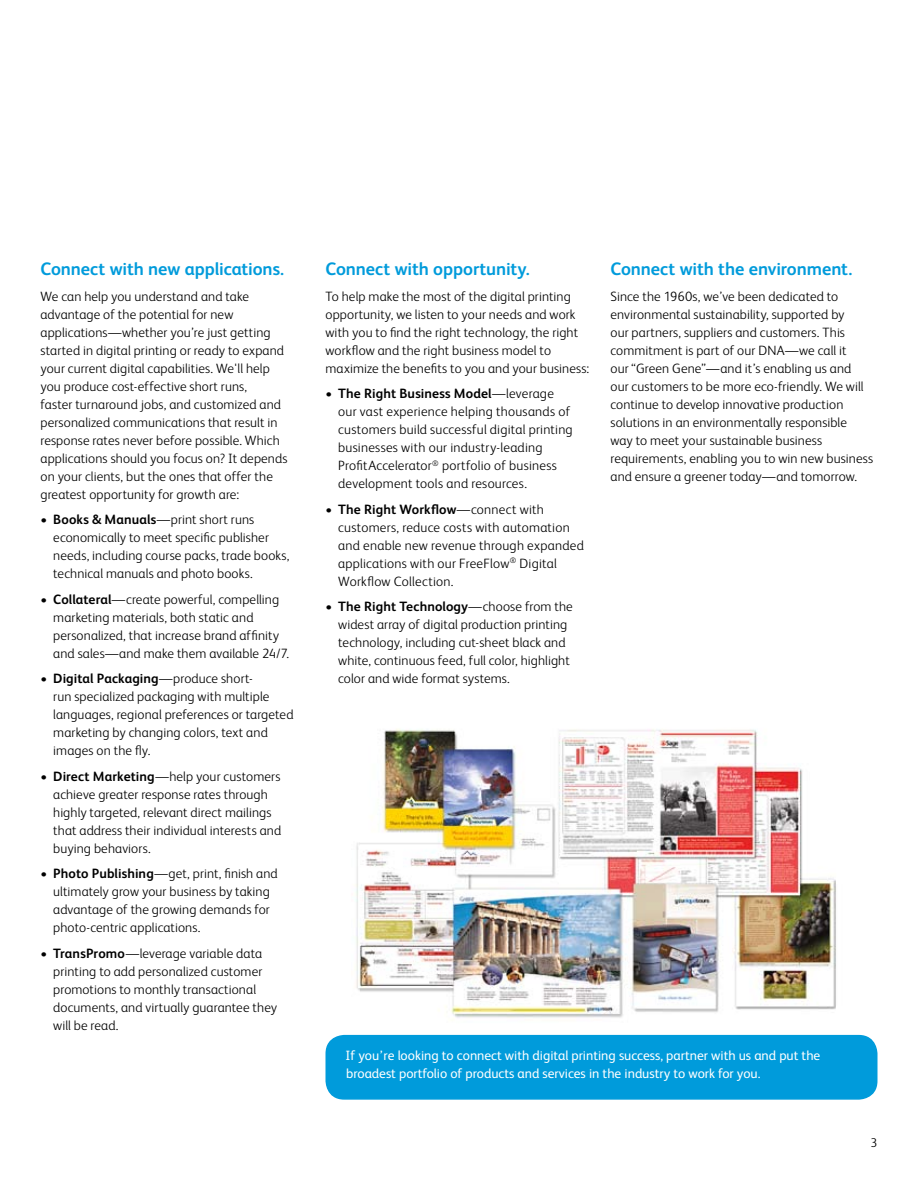
<style>
.page{position:relative;width:918px;height:1188px;background:#fff}
.page>*{position:absolute;margin:0;border:0;box-sizing:border-box;transform-origin:0 0}
.t1{font:700 18px "Xerox Sans";letter-spacing:-.005em;color:#009bdb}
.t2{font:300 13.5px/18px "Xerox Sans";letter-spacing:.01em;color:#000}
.t3{font:13.5px/18px "Xerox Sans";color:#fff}
.t4{font:300 12.75px "Xerox Sans";color:#000}
.s1{font-weight:700}
</style>
<div class="page">
<img style="left:334px;top:729px;width:517px;height:310px">
<div style="left:326px;top:1036px;width:551px;height:63px;background:#009bdb;border-radius:18px"></div>
<div style="left:326px;top:1035px;width:552px;height:65px;border:2px solid #009bdb;border-radius:18px"></div>
<h1 class="t1" style="left:40px;top:257px;width:245px">Connect with new applications.</h1>
<p class="t2" style="left:40px;top:286px;width:249px">We can help you understand and take advantage of the potential for new applications—whether you’re just getting started in digital printing or ready to expand your current digital capabilities. We'll help you produce cost-effective short runs,<br>faster turnaround jobs, and customized and personalized communications that result in response rates never before possible. Which applications should you focus on? It depends on your clients, but the ones that offer the greatest opportunity for growth are:</p>
<p class="t2" style="left:53px;top:510px;width:238px;text-indent:-13px"><span class="s1">• Books &amp; Manuals</span>—print short runs economically to meet specific publisher needs, including course packs, trade books, technical manuals and photo books.</p>
<p class="t2" style="left:53px;top:589px;width:237px;text-indent:-13px"><span class="s1">• Collateral</span>—create powerful, compelling marketing materials, both static and personalized, that increase brand affinity and sales—and make them available 24/7.</p>
<p class="t2" style="left:53px;top:669px;width:242px;text-indent:-13px"><span class="s1">• Digital Packaging</span>—produce short-<br>run specialized packaging with multiple languages, regional preferences or targeted marketing by changing colors, text and images on the fly.</p>
<p class="t2" style="left:53px;top:767px;width:229px;text-indent:-13px"><span class="s1">• Direct Marketing</span>—help your customers achieve greater response rates through highly targeted, relevant direct mailings that address their individual interests and buying behaviors.</p>
<p class="t2" style="left:53px;top:864px;width:226px;text-indent:-13px"><span class="s1">• Photo Publishing</span>—get, print, finish and ultimately grow your business by taking advantage of the growing demands for photo-centric applications.</p>
<p class="t2" style="left:53px;top:944px;width:225px;text-indent:-13px"><span class="s1">• TransPromo</span>—leverage variable data printing to add personalized customer promotions to monthly transactional documents, and virtually guarantee they will be read.</p>
<h1 class="t1" style="left:325px;top:257px;width:206px">Connect with opportunity.</h1>
<p class="t2" style="left:325px;top:286px;width:265px">To help make the most of the digital printing opportunity, we listen to your needs and work with you to find the right technology, the right workflow and the right business model to maximize the benefits to you and your business:</p>
<p class="t2" style="left:338px;top:384px;width:236px;text-indent:-13px"><span class="s1">• The Right Business Model</span>—leverage our vast experience helping thousands of customers build successful digital printing businesses with our industry-leading ProfitAccelerator<sup>®</sup> portfolio of business development tools and resources.</p>
<p class="t2" style="left:338px;top:500px;width:247px;text-indent:-13px"><span class="s1">• The Right Workflow</span>—connect with customers, reduce costs with automation and enable new revenue through expanded applications with our FreeFlow<sup>®</sup> Digital Workflow Collection.</p>
<p class="t2" style="left:338px;top:597px;width:236px;text-indent:-13px"><span class="s1">• The Right Technology</span>—choose from the widest array of digital production printing technology, including cut-sheet black and white, continuous feed, full color, highlight color and wide format systems.</p>
<h1 class="t1" style="left:610px;top:257px;width:243px">Connect with the environment.</h1>
<p class="t2" style="left:610px;top:286px;width:264px">Since the 1960s, we’ve been dedicated to environmental sustainability, supported by<br>our partners, suppliers and customers. This commitment is part of our DNA—we call it<br>our “Green Gene”—and it’s enabling us and<br>our customers to be more eco-friendly. We will continue to develop innovative production solutions in an environmentally responsible<br>way to meet your sustainable business requirements, enabling you to win new business and ensure a greener today—and tomorrow.</p>
<p class="t3" style="left:346px;top:1046px;width:476px">If you’re looking to connect with digital printing success, partner with us and put the broadest portfolio of products and services in the industry to work for you.</p>
<p class="t4" style="left:871px;top:1134px;width:8px">3</p>
</div>
